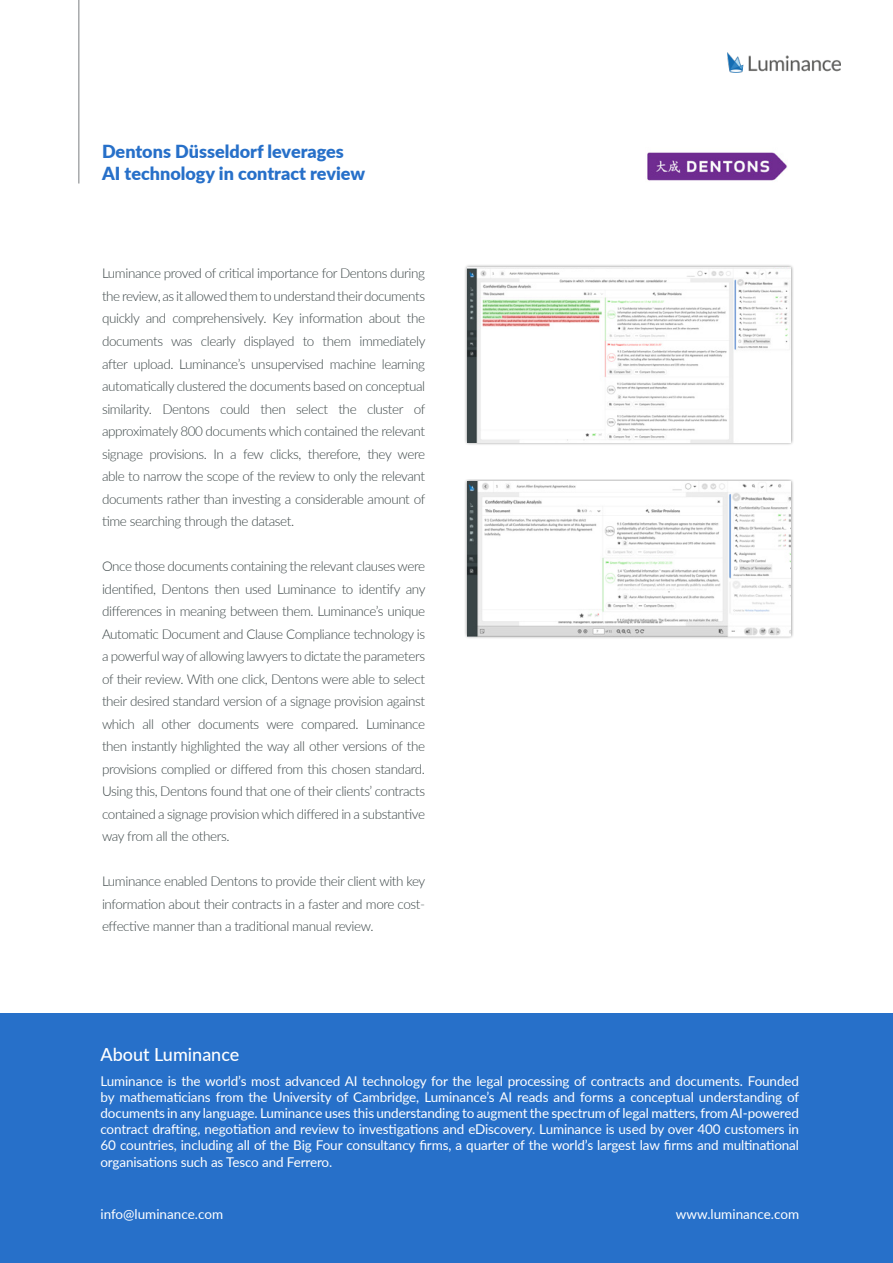
<style>
.page{position:relative;width:893px;height:1263px;background:#fff}
.page>*{position:absolute;margin:0;border:0;box-sizing:border-box;transform-origin:0 0}
.t1{font:900 18px "Lato";color:#2770c9}
.t2{font:500 18px "Lato";color:#fff}
.t3{font:300 13.5px/22.5px "Lato";letter-spacing:-.03em;color:#3a4445;text-align:justify}
.t4{font:13.5px/16.2px "Lato";letter-spacing:-.01em;color:#fff;text-align:justify}
</style>
<div class="page">
<hr style="left:78px;top:0;width:2px;height:183px;background:#a7a9ac">
<img style="left:727px;top:52px;width:113px;height:21px">
<div style="left:0;top:1013px;width:893px;height:250px;background:#2770c9"></div>
<img style="left:647px;top:152px;width:140px;height:29px">
<div style="left:464px;top:264px;width:330px;height:182px;background:#000;opacity:.5"></div>
<img style="left:468px;top:268px;width:323px;height:174px">
<div style="left:464px;top:479px;width:330px;height:161px;background:#000;opacity:.5"></div>
<img style="left:468px;top:482px;width:323px;height:154px">
<p class="t1" style="left:102px;top:138px;width:243px">Dentons Düsseldorf leverages</p>
<p class="t1" style="left:102px;top:160px;width:265px">AI technology in contract review</p>
<p class="t3" style="left:102px;top:262px;width:325px">Luminance proved of critical importance for Dentons during the review, as it allowed them to understand their documents quickly and comprehensively. Key information about the documents was clearly displayed to them immediately after upload. Luminance’s unsupervised machine learning automatically clustered the documents based on conceptual similarity. Dentons could then select the cluster of approximately 800 documents which contained the relevant signage provisions. In a few clicks, therefore, they were able to narrow the scope of the review to only the relevant documents rather than investing a considerable amount of time searching through the dataset.</p>
<p class="t3" style="left:102px;top:554px;width:325px">Once those documents containing the relevant clauses were identified, Dentons then used Luminance to identify any differences in meaning between them. Luminance’s unique Automatic Document and Clause Compliance technology is a powerful way of allowing lawyers to dictate the parameters of their review. With one click, Dentons were able to select their desired standard version of a signage provision against which all other documents were compared. Luminance then instantly highlighted the way all other versions of the provisions complied or differed from this chosen standard.<br>Using this, Dentons found that one of their clients’ contracts contained a signage provision which differed in a substantive way from all the others.</p>
<p class="t3" style="left:102px;top:869px;width:325px">Luminance enabled Dentons to provide their client with key information about their contracts in a faster and more cost&shy;effective manner than a traditional manual review.</p>
<p class="t2" style="left:100px;top:1041px;width:140px">About Luminance</p>
<p class="t4" style="left:100px;top:1072px;width:700px">Luminance is the world’s most advanced AI technology for the legal processing of contracts and documents. Founded by mathematicians from the University of Cambridge, Luminance’s AI reads and forms a conceptual understanding of documents in any language. Luminance uses this understanding to augment the spectrum of legal matters, from AI-powered contract drafting, negotiation and review to investigations and eDiscovery. Luminance is used by over 400 customers in 60 countries, including all of the Big Four consultancy firms, a quarter of the world’s largest law firms and multinational organisations such as Tesco and Ferrero.</p>
<p class="t4" style="left:100px;top:1206px;width:124px">info@luminance.com</p>
<p class="t4" style="left:676px;top:1206px;width:125px">www.luminance.com</p>
</div>
